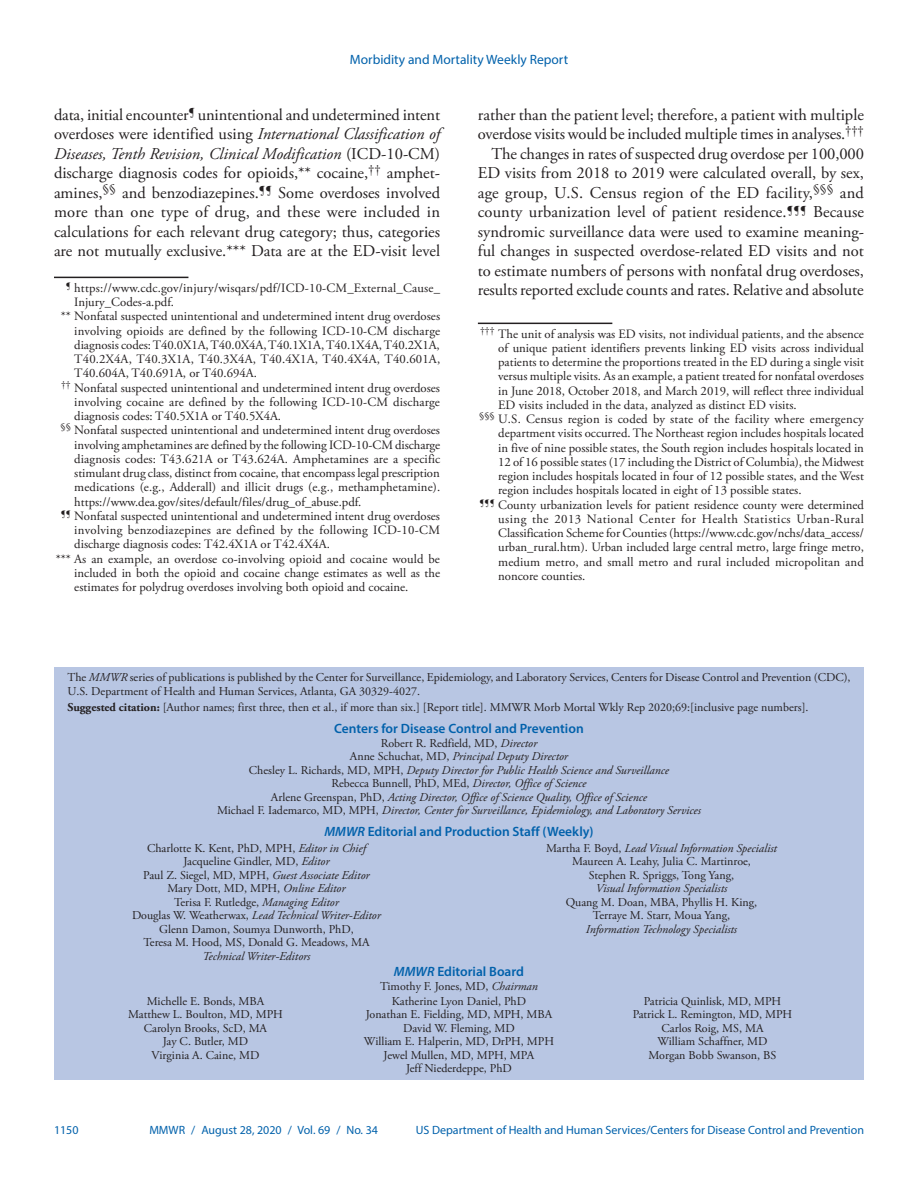
<style>
.page{position:relative;width:918px;height:1188px;background:#fff}
.page>*{position:absolute;margin:0;border:0;box-sizing:border-box;transform-origin:0 0}
.Paragraph{font:16.5px/19.5px "Adobe Garamond Pro";letter-spacing:-.005em;color:#231f20;text-align:justify}
.t1{font:600 13.5px "Myriad Pro";color:#0161ab}
.t2{font:13.5px "Myriad Pro";color:#0161ab}
.footnote_no_rule_tex{font:12.75px/14.2px "Adobe Garamond Pro";color:#231f20;text-align:justify}
.footnote_w_rule_text{font:12.75px/14.2px "Adobe Garamond Pro";color:#231f20}
.t3{font:12px/13.5px "Adobe Garamond Pro";color:#231f20;text-align:center}
.t4{font:italic 12px/13.5px "Adobe Garamond Pro";color:#231f20;text-align:center}
.t5{font:12px "Myriad Pro";color:#0161ab}
.s1{font-style:italic}
.s2{font-weight:700}
.s3{font-style:normal}
</style>
<div class="page">
<div style="left:54px;top:668px;width:810px;height:412px;background:#b8c6e3"></div>
<hr style="left:54px;top:277px;width:134px;height:1px;background:#231f20">
<hr style="left:478px;top:323px;width:134px;height:1px;background:#231f20">
<p class="t2" style="left:350px;top:51px;width:220px">Morbidity and Mortality Weekly Report</p>
<p class="Paragraph" style="left:54px;top:106px;width:388px">data, initial encounter<sup>¶</sup> unintentional and undetermined intent overdoses were identified using <span class="s1">International Classification of Diseases, Tenth Revision, Clinical Modification</span> (ICD-10-CM) discharge diagnosis codes for opioids,** cocaine,<sup>††</sup> amphet&shy;amines,<sup>§§</sup> and benzodiazepines.<sup>¶¶</sup> Some overdoses involved more than one type of drug, and these were included in calculations for each relevant drug category; thus, categories are not mutually exclusive.*** Data are at the ED-visit level</p>
<p class="footnote_w_rule_text" style="left:74px;top:281px;width:367px;text-indent:-8px"><sup>¶</sup> https://www.cdc.gov/injury/wisqars/pdf/ICD-10-CM_External_Cause_<br>Injury_Codes-a.pdf.</p>
<p class="footnote_no_rule_tex" style="left:74px;top:310px;width:367px;text-indent:-13px">** Nonfatal suspected unintentional and undetermined intent drug overdoses involving opioids are defined by the following ICD-10-CM discharge diagnosis codes: T40.0X1A, T40.0X4A, T40.1X1A, T40.1X4A, T40.2X1A, T40.2X4A, T40.3X1A, T40.3X4A, T40.4X1A, T40.4X4A, T40.601A, T40.604A, T40.691A, or T40.694A.</p>
<p class="footnote_no_rule_tex" style="left:74px;top:381px;width:367px;text-indent:-13px"><sup>††</sup> Nonfatal suspected unintentional and undetermined intent drug overdoses involving cocaine are defined by the following ICD-10-CM discharge diagnosis codes: T40.5X1A or T40.5X4A.</p>
<p class="footnote_no_rule_tex" style="left:74px;top:424px;width:367px;text-indent:-14px"><sup>§§</sup> Nonfatal suspected unintentional and undetermined intent drug overdoses involving amphetamines are defined by the following ICD-10-CM discharge diagnosis codes: T43.621A or T43.624A. Amphetamines are a specific stimulant drug class, distinct from cocaine, that encompass legal prescription medications (e.g., Adderall) and illicit drugs (e.g., methamphetamine). https://www.dea.gov/sites/default/files/drug_of_abuse.pdf.</p>
<p class="footnote_no_rule_tex" style="left:74px;top:509px;width:367px;text-indent:-14px"><sup>¶¶</sup> Nonfatal suspected unintentional and undetermined intent drug overdoses involving benzodiazepines are defined by the following ICD-10-CM discharge diagnosis codes: T42.4X1A or T42.4X4A.</p>
<p class="footnote_no_rule_tex" style="left:74px;top:552px;width:367px;text-indent:-19px">*** As an example, an overdose co-involving opioid and cocaine would be included in both the opioid and cocaine change estimates as well as the estimates for polydrug overdoses involving both opioid and cocaine.</p>
<p class="Paragraph" style="left:478px;top:106px;width:388px">rather than the patient level; therefore, a patient with multiple overdose visits would be included multiple times in analyses.<sup>†††</sup></p>
<p class="Paragraph" style="left:478px;top:145px;width:388px;text-indent:14px">The changes in rates of suspected drug overdose per 100,000<br>ED visits from 2018 to 2019 were calculated overall, by sex, age group, U.S. Census region of the ED facility,<sup>§§§</sup> and county urbanization level of patient residence.<sup>¶¶¶</sup> Because syndromic surveillance data were used to examine meaning&shy;ful changes in suspected overdose-related ED visits and not to estimate numbers of persons with nonfatal drug overdoses, results reported exclude counts and rates. Relative and absolute</p>
<p class="footnote_w_rule_text" style="left:498px;top:327px;width:367px;text-align:justify;text-indent:-18px"><sup>†††</sup> The unit of analysis was ED visits, not individual patients, and the absence of unique patient identifiers prevents linking ED visits across individual patients to determine the proportions treated in the ED during a single visit versus multiple visits. As an example, a patient treated for nonfatal overdoses in June 2018, October 2018, and March 2019, will reflect three individual ED visits included in the data, analyzed as distinct ED visits.</p>
<p class="footnote_no_rule_tex" style="left:498px;top:413px;width:367px;text-indent:-19px"><sup>§§§</sup> U.S. Census region is coded by state of the facility where emergency department visits occurred. The Northeast region includes hospitals located in five of nine possible states, the South region includes hospitals located in 12 of 16 possible states (17 including the District of Columbia), the Midwest region includes hospitals located in four of 12 possible states, and the West region includes hospitals located in eight of 13 possible states.</p>
<p class="footnote_no_rule_tex" style="left:498px;top:498px;width:367px;text-indent:-19px"><sup>¶¶¶</sup> County urbanization levels for patient residence county were determined using the 2013 National Center for Health Statistics Urban-Rural Classification Scheme for Counties (https://www.cdc.gov/nchs/data_access/ urban_rural.htm). Urban included large central metro, large fringe metro, medium metro, and small metro and rural included micropolitan and noncore counties.</p>
<p class="t3" style="left:68px;top:671px;width:785px;text-align:left">The <span class="s1">MMWR</span> series of publications is published by the Center for Surveillance, Epidemiology, and Laboratory Services, Centers for Disease Control and Prevention (CDC),<br>U.S. Department of Health and Human Services, Atlanta, GA 30329-4027.</p>
<p class="t3" style="left:68px;top:701px;width:743px"><span class="s2">Suggested citation:</span> [Author names; first three, then et al., if more than six.] [Report title]. MMWR Morb Mortal Wkly Rep 2020;69:[inclusive page numbers].</p>
<p class="t1" style="left:334px;top:720px;width:251px">Centers for Disease Control and Prevention</p>
<p class="t4" style="left:217px;top:736px;width:485px"><span class="s3">Robert R. Redfield, MD,</span> Director<br><span class="s3">Anne Schuchat, MD,</span> Principal Deputy Director<br><span class="s3">Chesley L. Richards, MD, MPH,</span> Deputy Director for Public Health Science and Surveillance<br><span class="s3">Rebecca Bunnell, PhD, MEd,</span> Director, Office of Science<br><span class="s3">Arlene Greenspan, PhD,</span> Acting Director, Office of Science Quality, Office of Science<br><span class="s3">Michael F. Iademarco, MD, MPH,</span> Director, Center for Surveillance, Epidemiology, and Laboratory Services</p>
<p class="t1" style="left:324px;top:823px;width:271px"><span class="s1">MMWR</span> Editorial and Production Staff (Weekly)</p>
<p class="t3" style="left:132px;top:842px;width:250px">Charlotte K. Kent, PhD, MPH, <span class="s1">Editor in Chief </span>Jacqueline Gindler, MD, <span class="s1">Editor<br></span>Paul Z. Siegel, MD, MPH, <span class="s1">Guest Associate Editor </span>Mary Dott, MD, MPH, <span class="s1">Online Editor<br></span>Terisa F. Rutledge, <span class="s1">Managing Editor<br></span>Douglas W. Weatherwax, <span class="s1">Lead Technical Writer-Editor </span>Glenn Damon, Soumya Dunworth, PhD,<br>Teresa M. Hood, MS, Donald G. Meadows, MA</p>
<p class="t4" style="left:203px;top:950px;width:109px">Technical Writer-Editors</p>
<p class="t3" style="left:546px;top:842px;width:232px">Martha F. Boyd, <span class="s1">Lead Visual Information Specialist<br></span>Maureen A. Leahy, Julia C. Martinroe,<br>Stephen R. Spriggs, Tong Yang,</p>
<p class="t4" style="left:596px;top:882px;width:133px">Visual Information Specialists</p>
<p class="t3" style="left:566px;top:896px;width:193px">Quang M. Doan, MBA, Phyllis H. King,<br>Terraye M. Starr, Moua Yang,</p>
<p class="t4" style="left:586px;top:923px;width:153px">Information Technology Specialists</p>
<p class="t1" style="left:394px;top:963px;width:132px"><span class="s1">MMWR</span> Editorial Board</p>
<p class="t3" style="left:380px;top:980px;width:159px">Timothy F. Jones, MD, <span class="s1">Chairman</span></p>
<p class="t3" style="left:128px;top:994px;width:156px">Michelle E. Bonds, MBA<br>Matthew L. Boulton, MD, MPH<br>Carolyn Brooks, ScD, MA<br>Jay C. Butler, MD<br>Virginia A. Caine, MD</p>
<p class="t3" style="left:364px;top:994px;width:192px">Katherine Lyon Daniel, PhD<br>Jonathan E. Fielding, MD, MPH, MBA<br>David W. Fleming, MD<br>William E. Halperin, MD, DrPH, MPH<br>Jewel Mullen, MD, MPH, MPA<br>Jeff Niederdeppe, PhD</p>
<p class="t3" style="left:633px;top:994px;width:161px">Patricia Quinlisk, MD, MPH<br>Patrick L. Remington, MD, MPH<br>Carlos Roig, MS, MA<br>William Schaffner, MD<br>Morgan Bobb Swanson, BS</p>
<p class="t5" style="left:54px;top:1123px;width:26px">1150</p>
<p class="t5" style="left:149px;top:1123px;width:230px">MMWR / August 28, 2020 / Vol. 69 / No. 34</p>
<p class="t5" style="left:416px;top:1123px;width:450px">US Department of Health and Human Services/Centers for Disease Control and Prevention</p>
</div>
